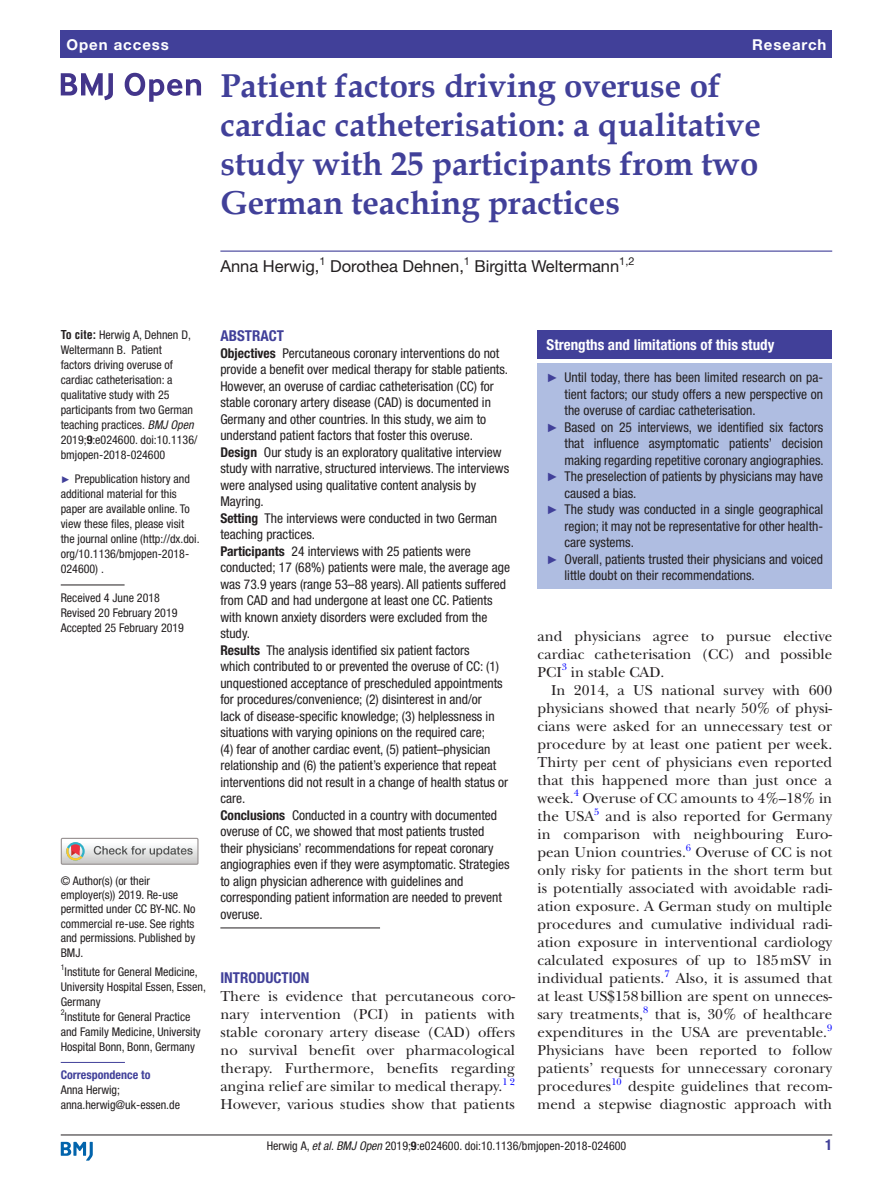
<style>
.page{position:relative;width:893px;height:1191px;background:#fff}
.page>*{position:absolute;margin:0;border:0;box-sizing:border-box;transform-origin:0 0}
.t1{font:700 33px/39px "Book Antiqua";color:#414099}
.t2{font:16.5px "Helvetica Neue LT Std";color:#231f20}
.t3{font:15px/18px "New Baskerville";color:#231f20;text-align:justify}
.t4{font:700 condensed 15px "Helvetica Neue LT Std";color:#fff}
.t5{font:700 condensed 15px "Helvetica Neue LT Std";color:#414099}
.t6{font:700 15px "Helvetica Neue LT Std";letter-spacing:.065em;color:#fff}
.t7{font:condensed 13.5px/16.5px "Helvetica Neue LT Std";color:#231f20}
.t8{font:condensed 12px/15px "Helvetica Neue LT Std";color:#231f20}
.t9{font:700 condensed 12px "Helvetica Neue LT Std";color:#414099}
.t10{font:10.95px "Helvetica Neue LT Std";color:#231f20}
.t11{font:9.9px "New Baskerville";color:#00f}
.t12{font:condensed 7.95px "Helvetica Neue LT Std";color:#231f20}
.s1{font-family:"Helvetica LT Std";font-weight:700}
.s2{font-style:italic}
.s3{font-weight:700}
.s4{font-family:"Arial";font-stretch:normal;font-size:9.75px;color:#414099}
.s5{font-family:"Arial";font-stretch:normal;font-size:12px;color:#414099}
</style>
<div class="page">
<hr style="left:61px;top:1134px;width:771px;height:1px;background:#231f20">
<svg style="left:61px;top:1141px;width:32px;height:19px"></svg>
<div style="left:61px;top:31px;width:771px;height:27px;background:#414099"></div>
<hr style="left:220px;top:250px;width:612px;height:2px;background:#414099">
<hr style="left:61px;top:584px;width:64px;height:1px;background:#231f20">
<hr style="left:61px;top:1062px;width:64px;height:1px;background:#414099">
<svg style="left:61px;top:73px;width:52px;height:27px"></svg>
<svg style="left:125px;top:73px;width:76px;height:29px"></svg>
<div style="left:61px;top:837px;width:138px;height:27px;border:1px solid #969090"></div>
<svg style="left:61px;top:838px;width:137px;height:26px"></svg>
<hr style="left:220px;top:927px;width:160px;height:1px;background:#231f20">
<div style="left:538px;top:331px;width:294px;height:28px;background:#414099"></div>
<div style="left:538px;top:363px;width:294px;height:226px;background:#afbde1"></div>
<p class="t6" style="left:66px;top:35px;width:104px">Open access</p>
<p class="t6" style="left:752px;top:35px;width:76px">Research</p>
<h1 class="t1" style="left:220px;top:66px;width:542px">Patient factors driving overuse of cardiac catheterisation: a qualitative study with 25 participants from two German teaching practices</h1>
<p class="t2" style="left:220px;top:257px;width:100px">Anna Herwig,</p>
<p class="t10" style="left:319px;top:254px;width:8px">1</p>
<p class="t2" style="left:330px;top:257px;width:135px">Dorothea Dehnen,</p>
<p class="t10" style="left:464px;top:254px;width:8px">1</p>
<p class="t2" style="left:475px;top:257px;width:146px">Birgitta Weltermann</p>
<p class="t10" style="left:619px;top:254px;width:17px">1,2</p>
<p class="t8" style="left:61px;top:327px;width:138px"><span class="s1">To cite:</span> Herwig A, Dehnen D,<br>Weltermann B. Patient<br>factors driving overuse of cardiac catheterisation: a qualitative study with 25 participants from two German teaching practices. <span class="s2">BMJ Open<br></span>2019;<span class="s3">9</span>:e024600. doi:10.1136/ bmjopen-2018-024600</p>
<p class="t8" style="left:61px;top:471px;width:140px"><span class="s4">►</span> Prepublication history and additional material for this paper are available online. To view these files, please visit the journal online (http://dx.doi. org/10.1136/bmjopen-2018-<br>024600) .</p>
<p class="t8" style="left:61px;top:590px;width:125px">Received 4 June 2018<br>Revised 20 February 2019<br>Accepted 25 February 2019</p>
<p class="t8" style="left:61px;top:873px;width:136px;line-height:14.4px">© Author(s) (or their employer(s)) 2019. Re-use permitted under CC BY-NC. No commercial re-use. See rights and permissions. Published by<br>BMJ.</p>
<p class="t12" style="left:61px;top:963px;width:5px">1</p>
<p class="t8" style="left:61px;top:964px;width:147px;text-indent:4px">Institute for General Medicine,<br>University Hospital Essen, Essen,<br>Germany<br><sup>2</sup>Institute for General Practice and Family Medicine, University<br>Hospital Bonn, Bonn, Germany</p>
<p class="t9" style="left:61px;top:1067px;width:91px">Correspondence to</p>
<p class="t8" style="left:61px;top:1082px;width:121px">Anna Herwig; anna.herwig@uk-essen.de</p>
<p class="t5" style="left:220px;top:327px;width:65px">Abstract</p>
<p class="t7" style="left:220px;top:345px;width:291px"><span class="s3">Objectives</span> Percutaneous coronary interventions do not provide a benefit over medical therapy for stable patients.<br>However, an overuse of cardiac catheterisation (CC) for stable coronary artery disease (CAD) is documented in Germany and other countries. In this study, we aim to understand patient factors that foster this overuse.<br><span class="s3">Design</span> Our study is an exploratory qualitative interview study with narrative, structured interviews. The interviews were analysed using qualitative content analysis by Mayring.<br><span class="s3">Setting</span> The interviews were conducted in two German teaching practices.<br><span class="s3">Participants</span> 24 interviews with 25 patients were conducted; 17 (68%) patients were male, the average age was 73.9 years (range 53–88 years). All patients suffered from CAD and had undergone at least one CC. Patients with known anxiety disorders were excluded from the study.<br><span class="s3">Results</span> The analysis identified six patient factors<br>which contributed to or prevented the overuse of CC: (1) unquestioned acceptance of prescheduled appointments for procedures/convenience; (2) disinterest in and/or<br>lack of disease-specific knowledge; (3) helplessness in situations with varying opinions on the required care;<br>(4) fear of another cardiac event, (5) patient–physician relationship and (6) the patient’s experience that repeat interventions did not result in a change of health status or care.<br><span class="s3">Conclusions</span> Conducted in a country with documented overuse of CC, we showed that most patients trusted their physicians’ recommendations for repeat coronary angiographies even if they were asymptomatic. Strategies to align physician adherence with guidelines and corresponding patient information are needed to prevent overuse.</p>
<p class="t5" style="left:220px;top:969px;width:91px">Introduction</p>
<p class="t3" style="left:220px;top:987px;width:296px">There is evidence that percutaneous coro&shy;nary intervention (PCI) in patients with stable coronary artery disease (CAD) offers no survival benefit over pharmacological therapy. Furthermore, benefits regarding angina relief are similar to medical therapy.</p>
<p class="t11" style="left:502px;top:1075px;width:14px">1 2</p>
<p class="t3" style="left:220px;top:1095px;width:296px">However, various studies show that patients</p>
<p class="t4" style="left:547px;top:336px;width:229px">Strengths and limitations of this study</p>
<p class="t7" style="left:547px;top:369px;width:278px"><span class="s5">►</span> Until today, there has been limited research on pa-</p>
<p class="t7" style="left:565px;top:385px;width:260px">tient factors; our study offers a new perspective on</p>
<p class="t7" style="left:565px;top:402px;width:193px">the overuse of cardiac catheterisation.</p>
<p class="t7" style="left:547px;top:418px;width:278px"><span class="s5">►</span> Based on 25 interviews, we identified six factors</p>
<p class="t7" style="left:565px;top:435px;width:260px">that influence asymptomatic patients’ decision</p>
<p class="t7" style="left:565px;top:451px;width:261px">making regarding repetitive coronary angiographies.</p>
<p class="t7" style="left:547px;top:468px;width:278px"><span class="s5">►</span> The preselection of patients by physicians may have</p>
<p class="t7" style="left:565px;top:484px;width:73px">caused a bias.</p>
<p class="t7" style="left:547px;top:501px;width:278px"><span class="s5">►</span> The study was conducted in a single geographical</p>
<p class="t7" style="left:565px;top:517px;width:260px">region; it may not be representative for other health-</p>
<p class="t7" style="left:565px;top:534px;width:71px">care systems.</p>
<p class="t7" style="left:547px;top:550px;width:278px"><span class="s5">►</span> Overall, patients trusted their physicians and voiced</p>
<p class="t7" style="left:565px;top:567px;width:192px">little doubt on their recommendations.</p>
<p class="t3" style="left:538px;top:627px;width:296px">and physicians agree to pursue elective cardiac catheterisation (CC) and possible PCI<sup>3</sup> in stable CAD.</p>
<p class="t3" style="left:538px;top:681px;width:296px;text-indent:14px">In 2014, a US national survey with 600 physicians showed that nearly 50% of physi&shy;cians were asked for an unnecessary test or procedure by at least one patient per week.<br>Thirty per cent of physicians even reported that this happened more than just once a week.</p>
<p class="t11" style="left:574px;top:787px;width:7px">4</p>
<p class="t3" style="left:538px;top:789px;width:296px;text-indent:45px">Overuse of CC amounts to 4%–18% in the USA</p>
<p class="t11" style="left:594px;top:805px;width:7px">5</p>
<p class="t3" style="left:538px;top:807px;width:296px;text-indent:68px">and is also reported for Germany in comparison with neighbouring Euro&shy;pean Union countries.</p>
<p class="t11" style="left:686px;top:841px;width:7px">6</p>
<p class="t3" style="left:538px;top:843px;width:296px;text-indent:158px">Overuse of CC is not only risky for patients in the short term but is potentially associated with avoidable radi&shy;ation exposure. A German study on multiple procedures and cumulative individual radi&shy;ation exposure in interventional cardiology calculated exposures of up to 185mSV in individual patients.</p>
<p class="t11" style="left:665px;top:967px;width:7px">7</p>
<p class="t3" style="left:538px;top:969px;width:296px;text-indent:138px">Also, it is assumed that at least US$158billion are spent on unneces&shy;sary treatments,<sup>8</sup> that is, 30% of healthcare expenditures in the USA are preventable.</p>
<p class="t11" style="left:827px;top:1021px;width:7px">9</p>
<p class="t3" style="left:538px;top:1041px;width:296px">Physicians have been reported to follow patients’ requests for unnecessary coronary procedures</p>
<p class="t11" style="left:611px;top:1075px;width:12px">10</p>
<p class="t3" style="left:538px;top:1077px;width:296px;text-align:right">despite guidelines that recom-<br>mend a stepwise diagnostic approach with</p>
<p class="t8" style="left:267px;top:1137px;width:361px">Herwig A, <span class="s2">et al</span>. <span class="s2">BMJ Open</span> 2019;<span class="s3">9</span>:e024600. doi:10.1136/bmjopen-2018-024600</p>
<p class="t5" style="left:825px;top:1135px;width:9px">1</p>
</div>
